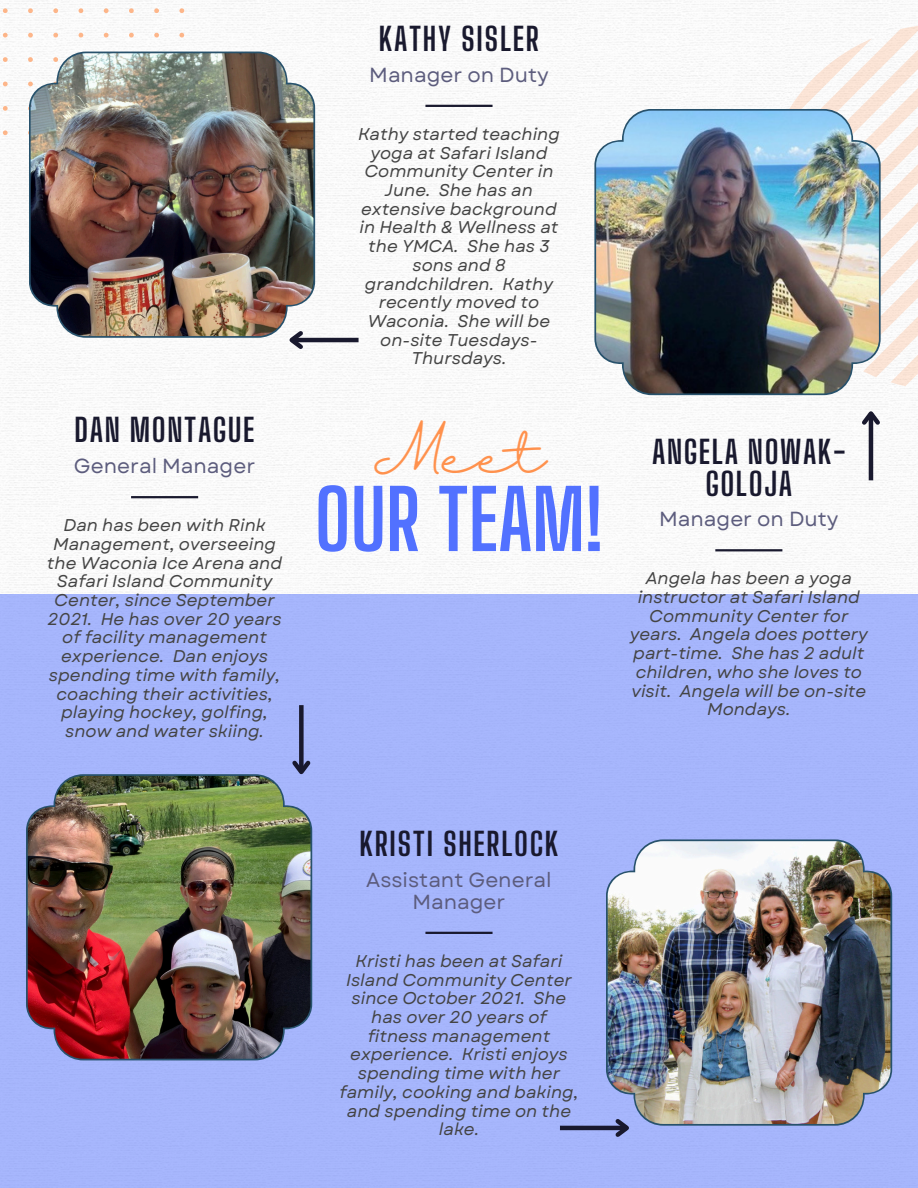
<style>
.page{position:relative;width:918px;height:1188px;background:#fff}
.page>*{position:absolute;margin:0;border:0;box-sizing:border-box;transform-origin:0 0}
.t1{font:700 81.6px "Big Shoulders Display";color:#5271ff}
.t2{font:45.9px "Halimun";color:#ff914d}
.t3{font:700 31.8px/31.5px "Big Shoulders Display";letter-spacing:.05em;color:#19192e;text-align:center}
.t4{font:20.4px/22px "Garet";color:#5c5c7d;text-align:center}
.t5{font:italic 16.95px/18.8px "Garet";color:#444;text-align:center}
</style>
<div class="page">
<div style="left:0;top:594px;width:918px;height:594px;background:#a6b5fc"></div>
<svg style="left:0;top:8px;width:184px;height:127px"></svg>
<svg style="left:761px;top:24px;width:157px;height:362px"></svg>
<hr style="left:425px;top:105px;width:68px;height:2px;background:#19192e">
<hr style="left:425px;top:932px;width:68px;height:2px;background:#19192e">
<hr style="left:715px;top:549px;width:67px;height:2px;background:#19192e">
<hr style="left:131px;top:496px;width:67px;height:2px;background:#19192e">
<hr style="left:869px;top:414px;width:4px;height:66px;background:#19192e">
<svg style="left:858px;top:406px;width:26px;height:23px"></svg>
<div style="left:299px;top:705px;width:5px;height:67px;background:#19192e"></div>
<svg style="left:292px;top:757px;width:19px;height:17px"></svg>
<hr style="left:292px;top:338px;width:67px;height:4px;background:#19192e">
<svg style="left:284px;top:338px;width:23px;height:15px"></svg>
<hr style="left:560px;top:1126px;width:67px;height:4px;background:#19192e">
<svg style="left:611px;top:1126px;width:18px;height:11px"></svg>
<svg style="left:29px;top:52px;width:286px;height:286px"></svg>
<img style="left:31px;top:53px;width:282px;height:283px">
<svg style="left:594px;top:109px;width:287px;height:286px"></svg>
<img style="left:596px;top:111px;width:283px;height:282px">
<svg style="left:606px;top:839px;width:286px;height:287px"></svg>
<img style="left:608px;top:841px;width:282px;height:283px">
<svg style="left:26px;top:774px;width:286px;height:286px"></svg>
<img style="left:28px;top:776px;width:283px;height:283px">
<p class="t3" style="left:75px;top:414px;width:182px">DAN MONTAGUE</p>
<h3 class="t4" style="left:74px;top:455px;width:183px">General Manager</h3>
<h4 class="t5" style="left:47px;top:516px;width:237px">Dan has been with Rink<br>Management, overseeing the Waconia Ice Arena and<br>Safari Island Community<br>Center, since September<br>2021. He has over 20 years of facility management experience. Dan enjoys spending time with family, coaching their activities, playing hockey, golfing, snow and water skiing.</h4>
<p class="t3" style="left:379px;top:23px;width:162px">KATHY SISLER</p>
<p class="t4" style="left:369px;top:64px;width:181px">Manager on Duty</p>
<h3 class="t5" style="left:358px;top:125px;width:203px">Kathy started teaching yoga at Safari Island<br>Community Center in<br>June. She has an extensive background in Health &amp; Wellness at the YMCA. She has 3 sons and 8 grandchildren. Kathy recently moved to<br>Waconia. She will be on-site Tuesdays-<br>Thursdays.</h3>
<h4 class="t2" style="left:372px;top:430px;width:175px">Meet</h4>
<h3 class="t1" style="left:315px;top:471px;width:290px">OUR TEAM!</h3>
<p class="t3" style="left:652px;top:436px;width:195px">ANGELA NOWAK-<br>GOLOJA</p>
<h3 class="t4" style="left:659px;top:508px;width:181px">Manager on Duty</h3>
<h4 class="t5" style="left:630px;top:569px;width:240px">Angela has been a yoga instructor at Safari Island<br>Community Center for years. Angela does pottery part-time. She has 2 adult children, who she loves to visit. Angela will be on-site<br>Mondays.</h4>
<h4 class="t3" style="left:359px;top:828px;width:201px">KRISTI SHERLOCK</h4>
<p class="t4" style="left:366px;top:869px;width:187px">Assistant General<br>Manager</p>
<p class="t5" style="left:339px;top:952px;width:240px">Kristi has been at Safari<br>Island Community Center since October 2021. She has over 20 years of fitness management experience. Kristi enjoys spending time with her family, cooking and baking, and spending time on the lake.</p>
</div>
